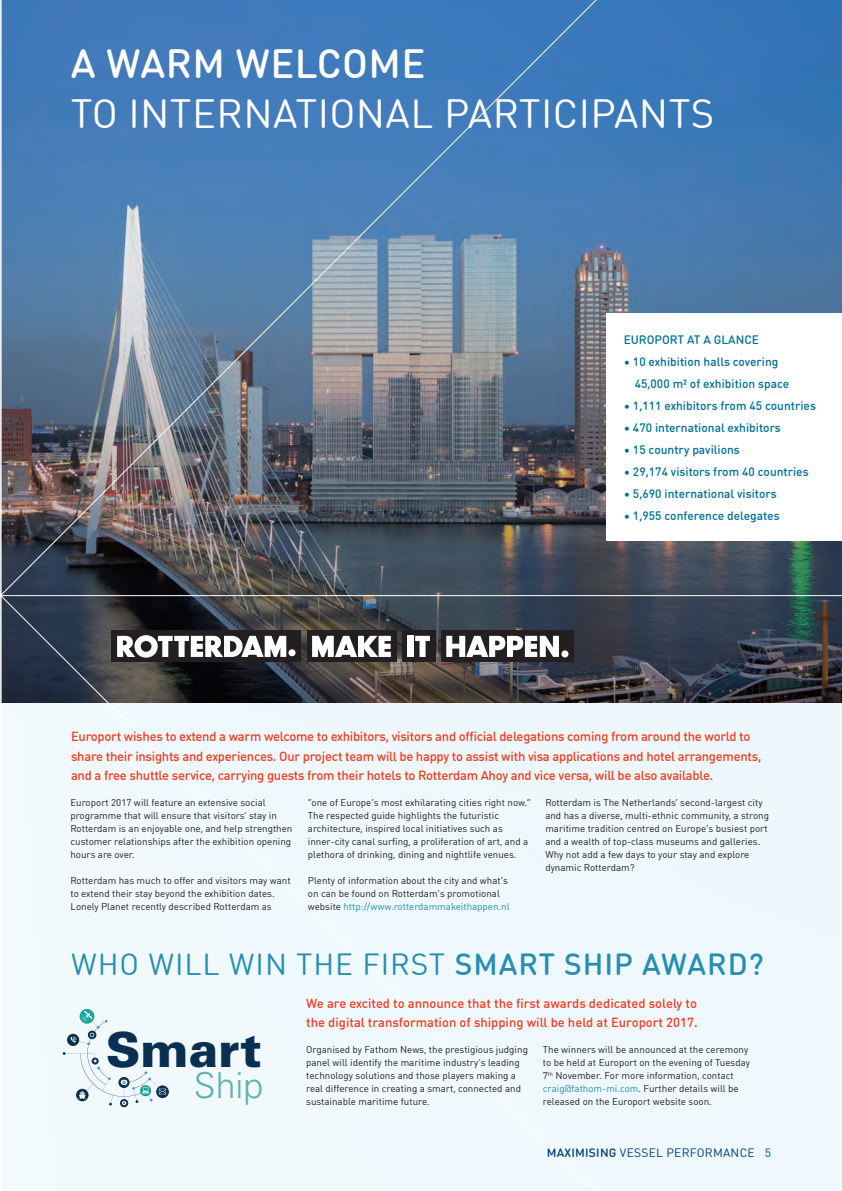
<style>
.page{position:relative;width:842px;height:1191px;background:#fff}
.page>*{position:absolute;margin:0;border:0;box-sizing:border-box;transform-origin:0 0}
.t1{font:900 48.1px "Univers LT Std";color:#093050}
.t2{font:40px "DIN Round Offc";letter-spacing:.01em;color:#fff}
.t3{font:500 40px "DIN Round Offc";letter-spacing:.01em;color:#fff}
.t4{font:300 35.7px "Univers LT Std";color:#5ab5ae}
.t5{font:30px "DIN Round Offc";letter-spacing:.03em;color:#258fb2}
.t6{font:500 13px/19.5px "DIN Round Offc";letter-spacing:-.02em;color:#ef3e22}
.t7{font:500 13px/19.5px "DIN Round Offc";color:#ef3e22}
.t8{font:500 12px/22px "DIN Round Offc";color:#007095}
.t9{font:12px "DIN Round Offc";letter-spacing:.02em;color:#003d76}
.t10{font:9.8px/13px "DIN Round Offc";color:#231f20}
.s1{color:#258fb2}
.s2{font-weight:500}
.s3{font-weight:500;color:#258fb2}
</style>
<div class="page">
<img style="left:2px;top:0;width:840px;height:1191px">
<svg style="left:0;top:0;width:2px;height:703px"></svg>
<div style="left:402px;top:630px;width:33px;height:32px;background:#231f20"></div>
<div style="left:407px;top:636px;width:6px;height:21px;background:#fff"></div>
<svg style="left:415px;top:636px;width:15px;height:21px"></svg>
<div style="left:307px;top:630px;width:89px;height:32px;background:#231f20"></div>
<svg style="left:312px;top:636px;width:79px;height:21px"></svg>
<div style="left:112px;top:630px;width:189px;height:32px;background:#231f20"></div>
<div style="left:288px;top:649px;width:8px;height:7px;background:#fff;border-radius:50%"></div>
<svg style="left:117px;top:635px;width:169px;height:22px"></svg>
<div style="left:441px;top:630px;width:133px;height:32px;background:#231f20"></div>
<div style="left:561px;top:650px;width:7px;height:7px;background:#fff;border-radius:50%"></div>
<svg style="left:446px;top:636px;width:113px;height:21px"></svg>
<div style="left:607px;top:312px;width:235px;height:228px;background:#fff"></div>
<h2 class="t3" style="left:71px;top:38px;width:356px">A WARM WELCOME</h2>
<h2 class="t2" style="left:71px;top:89px;width:645px">TO INTERNATIONAL PARTICIPANTS</h2>
<p class="t8" style="left:624px;top:329px;width:137px">EUROPORT AT A GLANCE</p>
<p class="t8" style="left:635px;top:351px;width:156px;text-indent:-11px">• 10 exhibition halls covering<br>45,000 m² of exhibition space</p>
<p class="t8" style="left:624px;top:395px;width:194px">• 1,111 exhibitors from 45 countries</p>
<p class="t8" style="left:624px;top:417px;width:159px">• 470 international exhibitors</p>
<p class="t8" style="left:624px;top:439px;width:118px">• 15 country pavilions</p>
<p class="t8" style="left:624px;top:461px;width:187px">• 29,174 visitors from 40 countries</p>
<p class="t8" style="left:624px;top:483px;width:154px">• 5,690 international visitors</p>
<p class="t8" style="left:624px;top:505px;width:158px">• 1,955 conference delegates</p>
<p class="t6" style="left:71px;top:726px;width:692px">Europort wishes to extend a warm welcome to exhibitors, visitors and official delegations coming from around the world to share their insights and experiences. Our project team will be happy to assist with visa applications and hotel arrangements, and a free shuttle service, carrying guests from their hotels to Rotterdam Ahoy and vice versa, will be also available.</p>
<p class="t10" style="left:70px;top:796px;width:224px">Europort 2017 will feature an extensive social programme that will ensure that visitors’ stay in Rotterdam is an enjoyable one, and help strengthen customer relationships after the exhibition opening hours are over.</p>
<p class="t10" style="left:70px;top:874px;width:222px">Rotterdam has much to offer and visitors may want to extend their stay beyond the exhibition dates.<br>Lonely Planet recently described Rotterdam as</p>
<p class="t10" style="left:308px;top:796px;width:225px">“one of Europe’s most exhilarating cities right now.” The respected guide highlights the futuristic architecture, inspired local initiatives such as inner-city canal surfing, a proliferation of art, and a plethora of drinking, dining and nightlife venues.</p>
<p class="t10" style="left:308px;top:874px;width:203px">Plenty of information about the city and what’s on can be found on Rotterdam’s promotional website <span class="s1">http://www.rotterdammakeithappen.nl</span></p>
<p class="t10" style="left:545px;top:796px;width:225px">Rotterdam is The Netherlands’ second-largest city and has a diverse, multi-ethnic community, a strong maritime tradition centred on Europe’s busiest port and a wealth of top-class museums and galleries.<br>Why not add a few days to your stay and explore dynamic Rotterdam?</p>
<h3 class="t5" style="left:71px;top:945px;width:694px">WHO WILL WIN THE FIRST <span class="s2">SMART SHIP AWARD?</span></h3>
<h3 class="t7" style="left:306px;top:993px;width:393px">We are excited to announce that the first awards dedicated solely to the digital transformation of shipping will be held at Europort 2017.</h3>
<h1 class="t1" style="left:106px;top:1019px;width:158px">Smart</h1>
<h3 class="t4" style="left:194px;top:1063px;width:71px">Ship</h3>
<p class="t10" style="left:306px;top:1043px;width:223px">Organised by Fathom News, the prestigious judging panel will identify the maritime industry’s leading technology solutions and those players making a real difference in creating a smart, connected and sustainable maritime future.</p>
<p class="t10" style="left:543px;top:1043px;width:209px">The winners will be announced at the ceremony to be held at Europort on the evening of Tuesday 7<sup>th</sup> November. For more information, contact <span class="s1">craig@fathom-mi.com</span>. Further details will be released on the Europort website soon.</p>
<p class="t9" style="left:547px;top:1145px;width:226px"><span class="s2">MAXIMISING</span> VESSEL PERFORMANCE <span class="s3">5</span></p>
</div>
